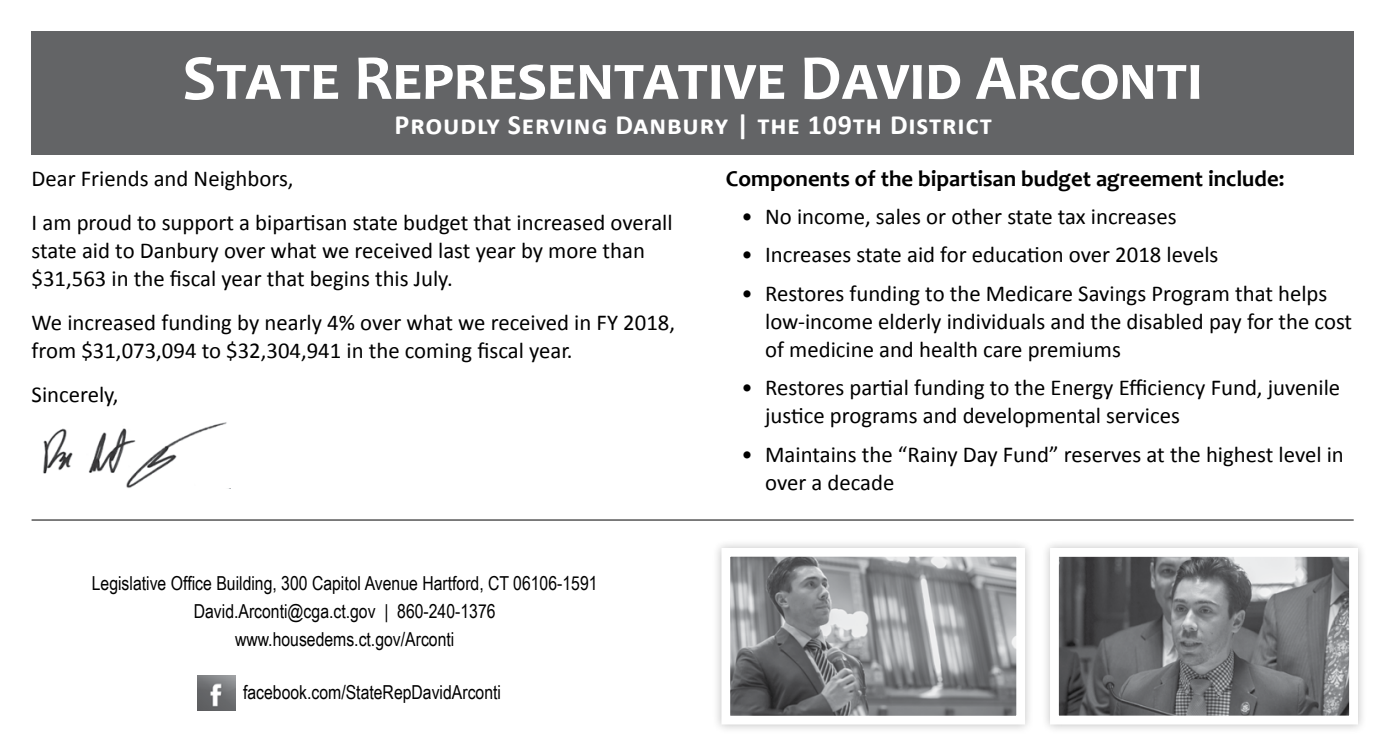
<style>
.page{position:relative;width:1386px;height:756px;background:#fff}
.page>*{position:absolute;margin:0;border:0;box-sizing:border-box;transform-origin:0 0}
.t1{font:700 64.75px "Candara";letter-spacing:.045em;color:#fff}
.t2{font:700 28px "Calibri";letter-spacing:.03em;color:#fff}
.t3{font:22.75px/28px "Calibri";color:#000}
.t4{font:700 22.75px "Candara";color:#000}
.t5{font:19.25px/28px "Arial Narrow";color:#000;text-align:center}
</style>
<div class="page">
<div style="left:32px;top:32px;width:1322px;height:123px;background:#636466"></div>
<img style="left:198px;top:675px;width:37px;height:35px">
<div style="left:712px;top:538px;width:322px;height:196px;background:#000;opacity:.25"></div>
<img style="left:731px;top:558px;width:284px;height:156px">
<div style="left:721px;top:548px;width:304px;height:176px;border:9px solid #fff"></div>
<img style="left:43px;top:422px;width:188px;height:67px">
<div style="left:1040px;top:538px;width:327px;height:196px;background:#000;opacity:.25"></div>
<img style="left:1060px;top:558px;width:288px;height:157px">
<div style="left:1050px;top:548px;width:308px;height:177px;border:9px solid #fff"></div>
<hr style="left:32px;top:520px;width:1322px;height:1px;background:#000">
<h1 class="t1" style="left:182px;top:37px;width:1022px">State Representative David Arconti</h1>
<p class="t2" style="left:395px;top:106px;width:599px">Proudly Serving Danbury | the 109th District</p>
<p class="t4" style="left:726px;top:164px;width:560px">Components of the bipartisan budget agreement include:</p>
<p class="t3" style="left:32px;top:157px;width:643px;line-height:43.8px">Dear Friends and Neighbors,<br>I am proud to support a bipartisan state budget that increased overall</p>
<p class="t3" style="left:32px;top:237px;width:615px">state aid to Danbury over what we received last year by more than $31,563 in the fiscal year that begins this July.</p>
<p class="t3" style="left:32px;top:308px;width:645px">We increased funding by nearly 4% over what we received in FY 2018, from $31,073,094 to $32,304,941 in the coming fiscal year.</p>
<p class="t3" style="left:32px;top:380px;width:89px">Sincerely,</p>
<p class="t3" style="left:742px;top:202px;width:437px">• No income, sales or other state tax increases</p>
<p class="t3" style="left:742px;top:241px;width:478px">• Increases state aid for education over 2018 levels</p>
<p class="t3" style="left:765px;top:279px;width:589px;text-indent:-24px">• Restores funding to the Medicare Savings Program that helps low-income elderly individuals and the disabled pay for the cost of medicine and health care premiums</p>
<p class="t3" style="left:765px;top:374px;width:577px;text-indent:-24px">• Restores partial funding to the Energy Efficiency Fund, juvenile justice programs and developmental services</p>
<p class="t3" style="left:765px;top:440px;width:580px;text-indent:-24px">• Maintains the “Rainy Day Fund” reserves at the highest level in over a decade</p>
<p class="t5" style="left:92px;top:568px;width:507px">Legislative Office Building, 300 Capitol Avenue Hartford, CT 06106-1591<br>David.Arconti@cga.ct.gov | 860-240-1376 www.housedems.ct.gov/Arconti</p>
<p class="t5" style="left:243px;top:678px;width:259px">facebook.com/StateRepDavidArconti</p>
</div>
